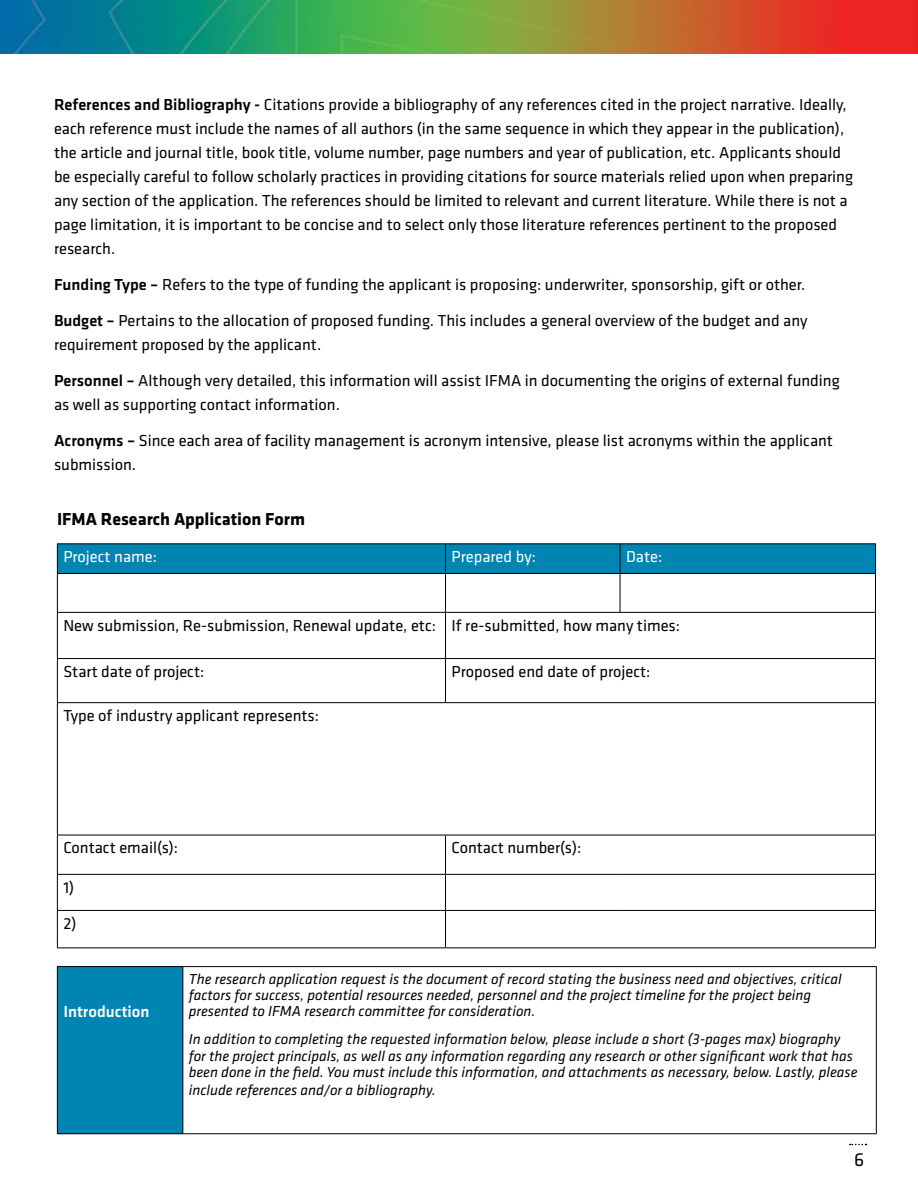
<style>
.page{position:relative;width:918px;height:1188px;background:#fff}
.page>*{position:absolute;margin:0;border:0;box-sizing:border-box;transform-origin:0 0}
.t1{font:19.5px "Klavika";color:#000}
.t2{font:700 18px "Klavika";color:#000}
.t3{font:16.5px/24px "Klavika";color:#000}
.t4{font:16.5px "Klavika";color:#fff}
.t5{font:500 16.5px "Klavika";color:#fff}
.t6{font:italic 15px/16.2px "Klavika";color:#000}
.s1{font-weight:500}
</style>
<div class="page">
<svg style="left:850px;top:1144px;width:17px;height:1px"></svg>
<svg style="left:58px;top:659px;width:817px;height:215px"></svg>
<hr style="left:445px;top:574px;width:1px;height:38px;background:#000">
<hr style="left:620px;top:574px;width:1px;height:38px;background:#000">
<hr style="left:445px;top:613px;width:1px;height:45px;background:#000">
<hr style="left:445px;top:659px;width:1px;height:43px;background:#000">
<hr style="left:445px;top:835px;width:1px;height:39px;background:#000">
<hr style="left:445px;top:875px;width:1px;height:35px;background:#000">
<hr style="left:445px;top:911px;width:1px;height:36px;background:#000">
<hr style="left:57px;top:573px;width:389px;height:1px;background:#000">
<hr style="left:446px;top:573px;width:174px;height:1px;background:#000">
<hr style="left:620px;top:573px;width:256px;height:1px;background:#000">
<hr style="left:57px;top:612px;width:389px;height:1px;background:#000">
<hr style="left:446px;top:612px;width:174px;height:1px;background:#000">
<hr style="left:620px;top:612px;width:256px;height:1px;background:#000">
<hr style="left:57px;top:658px;width:389px;height:1px;background:#000">
<hr style="left:446px;top:658px;width:174px;height:1px;background:#000">
<hr style="left:620px;top:658px;width:256px;height:1px;background:#000">
<hr style="left:57px;top:702px;width:389px;height:1px;background:#000">
<hr style="left:446px;top:702px;width:174px;height:1px;background:#000">
<hr style="left:620px;top:702px;width:256px;height:1px;background:#000">
<hr style="left:57px;top:835px;width:389px;height:1px;background:#000">
<hr style="left:446px;top:835px;width:174px;height:1px;background:#000">
<hr style="left:620px;top:835px;width:256px;height:1px;background:#000">
<hr style="left:57px;top:543px;width:389px;height:1px;background:#000">
<hr style="left:446px;top:543px;width:174px;height:1px;background:#000">
<hr style="left:620px;top:543px;width:256px;height:1px;background:#000">
<div style="left:57px;top:544px;width:819px;height:29px;background:#0085b2"></div>
<hr style="left:57px;top:574px;width:1px;height:38px;background:#000">
<hr style="left:875px;top:574px;width:1px;height:38px;background:#000">
<hr style="left:57px;top:613px;width:1px;height:45px;background:#000">
<hr style="left:875px;top:613px;width:1px;height:45px;background:#000">
<hr style="left:57px;top:659px;width:1px;height:43px;background:#000">
<hr style="left:875px;top:659px;width:1px;height:43px;background:#000">
<hr style="left:57px;top:703px;width:1px;height:132px;background:#000">
<hr style="left:875px;top:703px;width:1px;height:132px;background:#000">
<hr style="left:57px;top:835px;width:1px;height:39px;background:#000">
<hr style="left:875px;top:835px;width:1px;height:39px;background:#000">
<hr style="left:57px;top:874px;width:389px;height:1px;background:#000">
<hr style="left:57px;top:875px;width:1px;height:35px;background:#000">
<hr style="left:446px;top:874px;width:174px;height:1px;background:#000">
<hr style="left:620px;top:874px;width:256px;height:1px;background:#000">
<hr style="left:875px;top:875px;width:1px;height:35px;background:#000">
<hr style="left:57px;top:910px;width:389px;height:1px;background:#000">
<hr style="left:57px;top:911px;width:1px;height:36px;background:#000">
<hr style="left:446px;top:910px;width:174px;height:1px;background:#000">
<hr style="left:620px;top:910px;width:256px;height:1px;background:#000">
<hr style="left:875px;top:911px;width:1px;height:36px;background:#000">
<hr style="left:57px;top:947px;width:389px;height:1px;background:#000">
<hr style="left:446px;top:947px;width:174px;height:1px;background:#000">
<hr style="left:620px;top:947px;width:256px;height:1px;background:#000">
<div style="left:57px;top:967px;width:126px;height:167px;background:#0085b2"></div>
<hr style="left:57px;top:966px;width:126px;height:1px;background:#000">
<hr style="left:57px;top:967px;width:1px;height:166px;background:#000">
<hr style="left:183px;top:966px;width:694px;height:1px;background:#000">
<hr style="left:182px;top:967px;width:1px;height:166px;background:#000">
<hr style="left:876px;top:967px;width:1px;height:166px;background:#000">
<hr style="left:57px;top:1133px;width:126px;height:1px;background:#000">
<hr style="left:183px;top:1133px;width:694px;height:1px;background:#000">
<img style="left:0;top:0;width:918px;height:54px">
<p class="t3" style="left:54px;top:92px;width:801px"><span class="s1">References and Bibliography -</span> Citations provide a bibliography of any references cited in the project narrative. Ideally, each reference must include the names of all authors (in the same sequence in which they appear in the publication), the article and journal title, book title, volume number, page numbers and year of publication, etc. Applicants should be especially careful to follow scholarly practices in providing citations for source materials relied upon when preparing any section of the application. The references should be limited to relevant and current literature. While there is not a page limitation, it is important to be concise and to select only those literature references pertinent to the proposed research.</p>
<p class="t3" style="left:54px;top:266px;width:755px;line-height:36px"><span class="s1">Funding Type –</span> Refers to the type of funding the applicant is proposing: underwriter, sponsorship, gift or other.<br><span class="s1">Budget –</span> Pertains to the allocation of proposed funding. This includes a general overview of the budget and any</p>
<p class="t3" style="left:54px;top:326px;width:787px;line-height:36px">requirement proposed by the applicant.<br><span class="s1">Personnel –</span> Although very detailed, this information will assist IFMA in documenting the origins of external funding</p>
<p class="t3" style="left:54px;top:386px;width:781px;line-height:36px">as well as supporting contact information.<br><span class="s1">Acronyms –</span> Since each area of facility management is acronym intensive, please list acronyms within the applicant</p>
<p class="t3" style="left:54px;top:452px;width:84px">submission.</p>
<p class="t2" style="left:57px;top:506px;width:250px">IFMA Research Application Form</p>
<p class="t4" style="left:63px;top:546px;width:95px">Project name:</p>
<p class="t4" style="left:452px;top:546px;width:86px">Prepared by:</p>
<p class="t4" style="left:626px;top:546px;width:38px">Date:</p>
<p class="t3" style="left:63px;top:613px;width:618px">New submission, Re-submission, Renewal update, etc: If re-submitted, how many times:</p>
<p class="t3" style="left:63px;top:659px;width:143px">Start date of project:</p>
<p class="t3" style="left:452px;top:659px;width:200px">Proposed end date of project:</p>
<p class="t3" style="left:63px;top:703px;width:257px">Type of industry applicant represents:</p>
<p class="t3" style="left:63px;top:835px;width:116px">Contact email(s):</p>
<p class="t3" style="left:452px;top:835px;width:131px">Contact number(s):</p>
<p class="t3" style="left:63px;top:869px;width:15px;line-height:36.2px">1)<br>2)</p>
<p class="t5" style="left:63px;top:1000px;width:88px">Introduction</p>
<p class="t6" style="left:189px;top:971px;width:655px">The research application request is the document of record stating the business need and objectives, critical factors for success, potential resources needed, personnel and the project timeline for the project being presented to IFMA research committee for consideration.</p>
<p class="t6" style="left:189px;top:1031px;width:670px">In addition to completing the requested information below, please include a short (3-pages max) biography for the project principals, as well as any information regarding any research or other significant work that has been done in the field. You must include this information, and attachments as necessary, below. Lastly, please</p>
<p class="t6" style="left:189px;top:1081px;width:248px">include references and/or a bibliography.</p>
<p class="t1" style="left:854px;top:1147px;width:11px">6</p>
</div>
